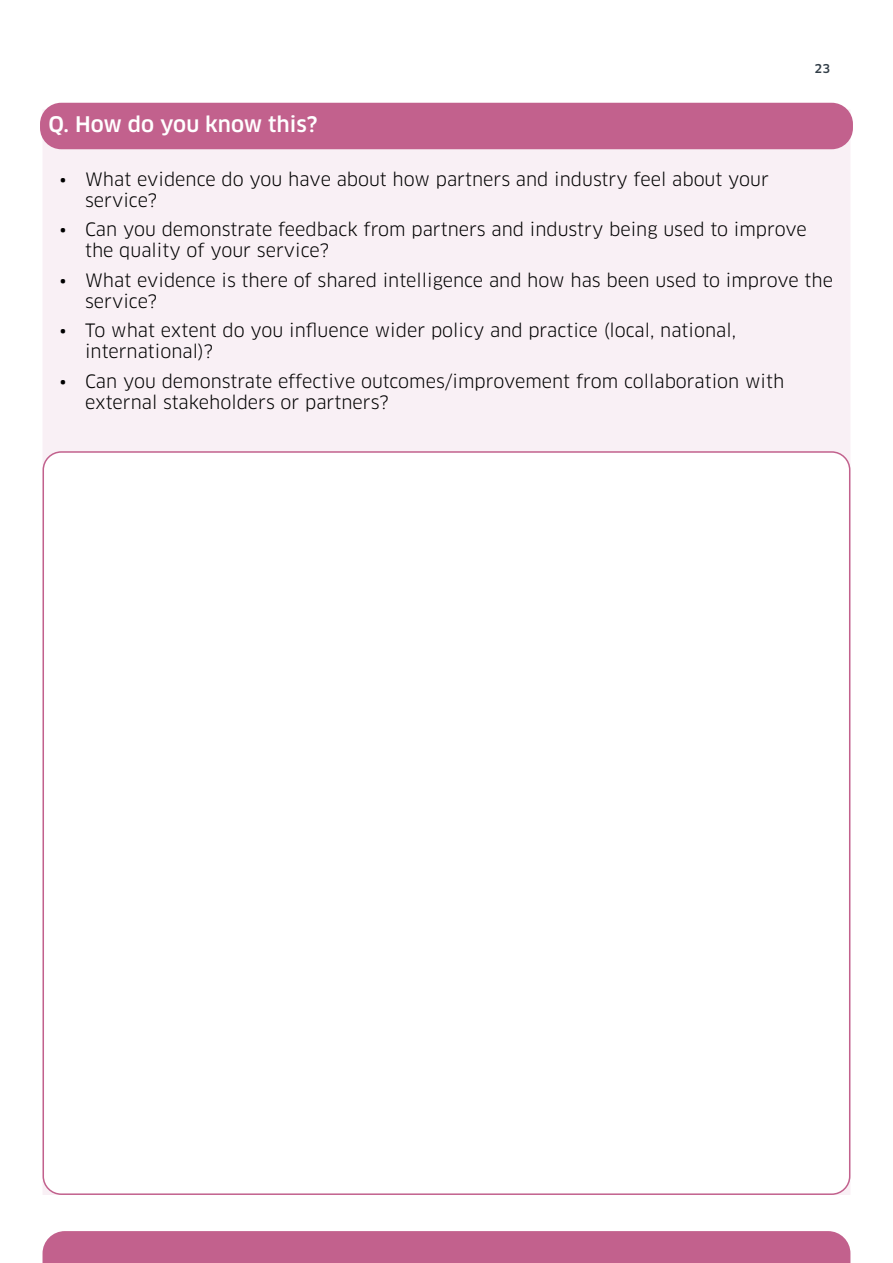
<style>
.page{position:relative;width:893px;height:1263px;background:#fff}
.page>*{position:absolute;margin:0;border:0;box-sizing:border-box;transform-origin:0 0}
.t1{font:500 21px "Clan";color:#fff}
.t2{font:18px/21px "Clan";color:#000}
.t3{font:500 12px "Clan";color:#323e48}
</style>
<div class="page">
<div style="left:43px;top:1231px;width:807px;height:32px;background:#c2618d"></div>
<div style="left:43px;top:109px;width:807px;height:1086px;background:#f9f0f5"></div>
<div style="left:40px;top:103px;width:813px;height:46px;background:#c2618d;border-radius:21px"></div>
<div style="left:43px;top:452px;width:807px;height:742px;background:#fff;border-radius:18px"></div>
<p class="t3" style="left:815px;top:62px;width:17px">23</p>
<p class="t1" style="left:49px;top:111px;width:271px">Q. How do you know this?</p>
<p class="t2" style="left:85px;top:169px;width:685px;text-indent:-26px">• What evidence do you have about how partners and industry feel about your service?</p>
<p class="t2" style="left:85px;top:219px;width:723px;text-indent:-26px">• Can you demonstrate feedback from partners and industry being used to improve the quality of your service?</p>
<p class="t2" style="left:85px;top:270px;width:749px;text-indent:-26px">• What evidence is there of shared intelligence and how has been used to improve the service?</p>
<p class="t2" style="left:85px;top:320px;width:653px;text-indent:-26px">• To what extent do you influence wider policy and practice (local, national, international)?</p>
<p class="t2" style="left:85px;top:371px;width:701px;text-indent:-26px">• Can you demonstrate effective outcomes/improvement from collaboration with external stakeholders or partners?</p>
</div>
